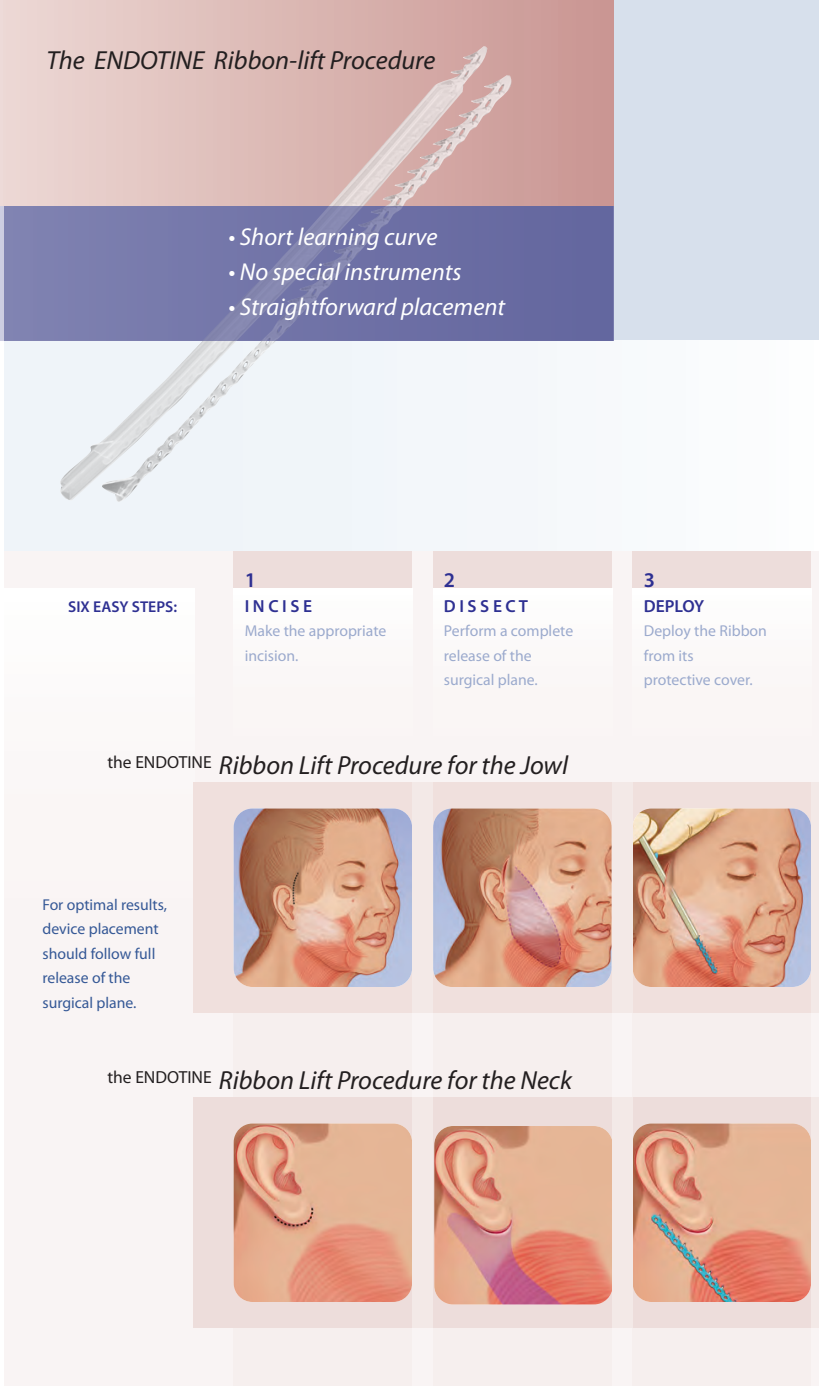
<style>
.page{position:relative;width:819px;height:1386px;background:#fff}
.page>*{position:absolute;margin:0;border:0;box-sizing:border-box;transform-origin:0 0}
.t1{font:italic 26.25px "Myriad Pro";color:#231f20}
.t2{font:italic 24.5px "Myriad Pro";color:#fff}
.t3{font:600 21px "Myriad Pro";color:#2e3092}
.t4{font:17.5px "Myriad Pro";color:#231f20}
.t5{font:600 17.5px "Myriad Pro";color:#2e3092}
.t6{font:15.75px/24.5px "Myriad Pro";color:#9baacd}
.t7{font:15.75px/24.5px "Myriad Pro";color:#355896}
.t8{font:600 15.75px "Myriad Pro";color:#2e3092}
</style>
<div class="page">
<div style="left:4px;top:0;width:815px;height:551px;background:#d7e0ec"></div>
<div style="left:4px;top:341px;width:815px;height:210px;background:#f6f9fb"></div>
<div style="left:0;top:0;width:613px;height:206px;background:linear-gradient(to right,#ecd8d4,#c99591)"></div>
<div style="left:4px;top:551px;width:815px;height:835px;background:#f9f4f4"></div>
<div style="left:234px;top:551px;width:178px;height:37px;background:#eddddb"></div>
<div style="left:234px;top:790px;width:178px;height:596px;background:#f6efee"></div>
<div style="left:433px;top:790px;width:179px;height:596px;background:#f6efee"></div>
<div style="left:633px;top:790px;width:178px;height:596px;background:#f6efee"></div>
<div style="left:433px;top:551px;width:179px;height:37px;background:#eddddb"></div>
<div style="left:633px;top:551px;width:178px;height:37px;background:#eddddb"></div>
<div style="left:193px;top:782px;width:626px;height:231px;background:#f0e0dd"></div>
<div style="left:193px;top:1097px;width:626px;height:231px;background:#eddddb"></div>
<img style="left:433px;top:808px;width:179px;height:179px">
<img style="left:434px;top:1126px;width:178px;height:179px">
<img style="left:234px;top:808px;width:178px;height:179px">
<img style="left:234px;top:1124px;width:178px;height:178px">
<img style="left:633px;top:808px;width:178px;height:179px">
<img style="left:633px;top:1124px;width:178px;height:178px">
<div style="left:412px;top:782px;width:21px;height:231px;background:#f3e9e7"></div>
<div style="left:412px;top:1097px;width:21px;height:231px;background:#f3e9e7"></div>
<div style="left:612px;top:782px;width:21px;height:231px;background:#f3e9e7"></div>
<div style="left:612px;top:1097px;width:21px;height:231px;background:#f3e9e7"></div>
<div style="left:811px;top:782px;width:8px;height:231px;background:#f3e9e7"></div>
<div style="left:811px;top:1097px;width:8px;height:231px;background:#f3e9e7"></div>
<img style="left:59px;top:46px;width:434px;height:455px">
<svg style="left:4px;top:206px;width:609px;height:135px;background:#7275a8"></svg>
<h1 class="t1" style="left:46px;top:44px;width:390px">The ENDOTINE Ribbon-lift Procedure</h1>
<h2 class="t2" style="left:229px;top:222px;width:211px">• Short learning curve</h2>
<h2 class="t2" style="left:229px;top:257px;width:234px">• No special instruments</h2>
<h2 class="t2" style="left:229px;top:292px;width:278px">• Straightforward placement</h2>
<p class="t8" style="left:68px;top:596px;width:110px">SIX EASY STEPS:</p>
<h3 class="t3" style="left:245px;top:567px;width:13px">1</h3>
<p class="t5" style="left:245px;top:595px;width:69px">I N C I S E</p>
<p class="t6" style="left:245px;top:619px;width:143px">Make the appropriate incision.</p>
<h3 class="t3" style="left:444px;top:567px;width:13px">2</h3>
<p class="t5" style="left:444px;top:595px;width:86px">D I S S E C T</p>
<p class="t6" style="left:444px;top:619px;width:131px">Perform a complete release of the surgical plane.</p>
<p class="t4" style="left:107px;top:751px;width:106px">the ENDOTINE</p>
<h1 class="t1" style="left:219px;top:749px;width:351px">Ribbon Lift Procedure for the Jowl</h1>
<p class="t7" style="left:42px;top:892px;width:126px">For optimal results, device placement should follow full release of the surgical plane.</p>
<p class="t4" style="left:107px;top:1066px;width:106px">the ENDOTINE</p>
<h1 class="t1" style="left:219px;top:1064px;width:355px">Ribbon Lift Procedure for the Neck</h1>
<h3 class="t3" style="left:644px;top:567px;width:13px">3</h3>
<p class="t5" style="left:644px;top:595px;width:62px">DEPLOY</p>
<p class="t6" style="left:644px;top:619px;width:125px">Deploy the Ribbon from its<br>protective cover.</p>
</div>
